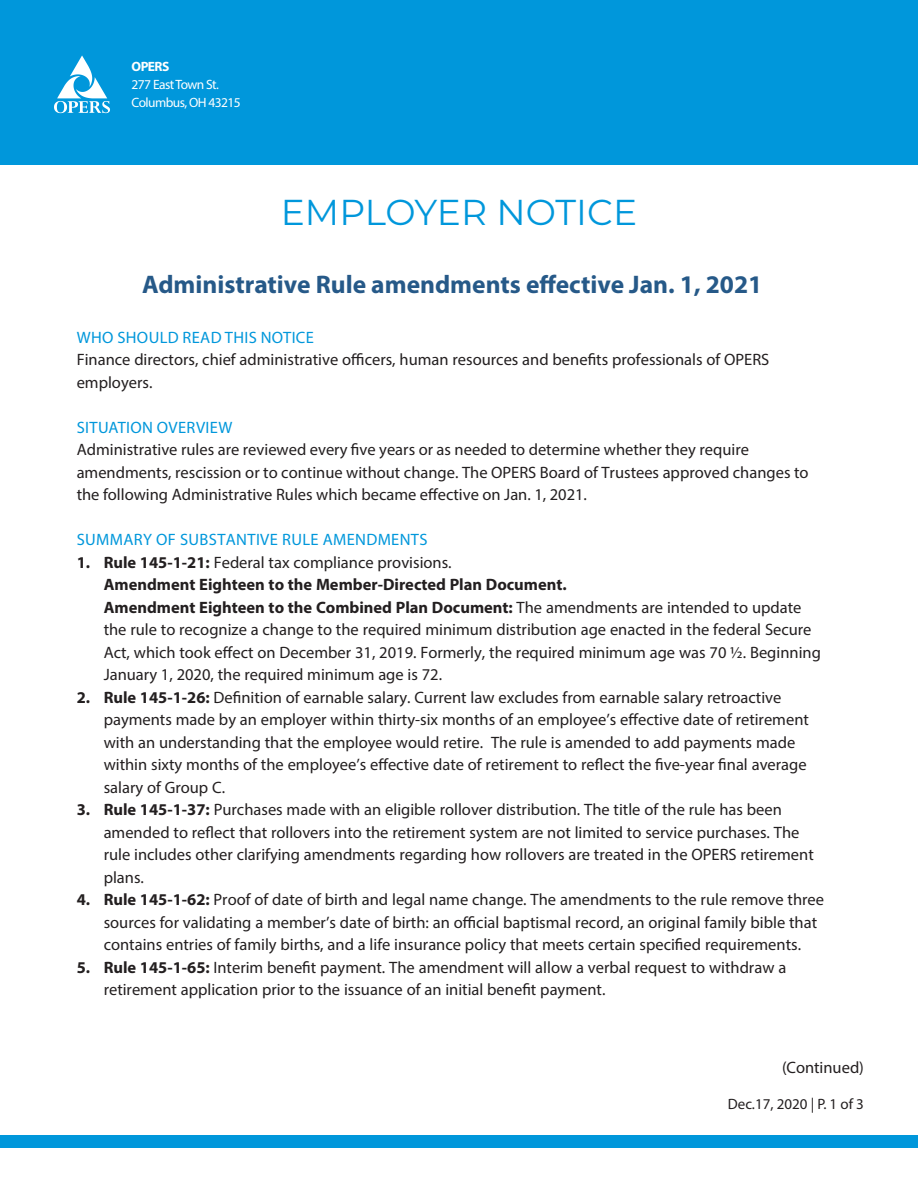
<style>
.page{position:relative;width:918px;height:1188px;background:#fff}
.page>*{position:absolute;margin:0;border:0;box-sizing:border-box;transform-origin:0 0}
.t1{font:36px "Montserrat";color:#0097db}
.t2{font:700 25.5px "Myriad Pro";color:#265988}
.t3{font:16.5px/22.5px "Myriad Pro";color:#231f20}
.Bullet1{font:16.5px "Myriad Pro";letter-spacing:.02em;color:#0097db}
.t4{font:700 16.5px "Myriad Pro";color:#231f20}
.t5{font:15px "Myriad Pro";color:#231f20}
.t6{font:13.5px "Myriad Pro";letter-spacing:-.04em;color:#fff}
.t7{font:700 13.5px "Myriad Pro";letter-spacing:-.04em;color:#fff}
.s1{font-weight:700}
</style>
<div class="page">
<div style="left:0;top:0;width:918px;height:164px;background:#0097db"></div>
<svg style="left:54px;top:55px;width:56px;height:58px"></svg>
<div style="left:0;top:1135px;width:918px;height:13px;background:#0097db"></div>
<p class="t7" style="left:132px;top:58px;width:39px">OPERS</p>
<p class="t6" style="left:132px;top:77px;width:89px">277 East Town St.</p>
<p class="t6" style="left:132px;top:95px;width:111px">Columbus, OH 43215</p>
<p class="t1" style="left:281px;top:187px;width:358px">EMPLOYER NOTICE</p>
<p class="t2" style="left:142px;top:268px;width:622px">Administrative Rule amendments effective Jan. 1, 2021</p>
<p class="Bullet1" style="left:77px;top:327px;width:239px">WHO SHOULD READ THIS NOTICE</p>
<p class="t3" style="left:77px;top:348px;width:694px">Finance directors, chief administrative officers, human resources and benefits professionals of OPERS employers.</p>
<p class="Bullet1" style="left:77px;top:417px;width:157px">SITUATION OVERVIEW</p>
<p class="t3" style="left:77px;top:438px;width:733px">Administrative rules are reviewed every five years or as needed to determine whether they require amendments, rescission or to continue without change. The OPERS Board of Trustees approved changes to the following Administrative Rules which became effective on Jan. 1, 2021.</p>
<p class="Bullet1" style="left:77px;top:530px;width:352px">SUMMARY OF SUBSTANTIVE RULE AMENDMENTS</p>
<p class="t3" style="left:77px;top:551px;width:377px"><span class="s1">1. Rule 145-1-21:</span> Federal tax compliance provisions.</p>
<p class="t4" style="left:104px;top:574px;width:465px">Amendment Eighteen to the Member-Directed Plan Document.</p>
<p class="t3" style="left:104px;top:596px;width:719px"><span class="s1">Amendment Eighteen to the Combined Plan Document:</span> The amendments are intended to update the rule to recognize a change to the required minimum distribution age enacted in the federal Secure Act, which took effect on December 31, 2019. Formerly, the required minimum age was 70 ½. Beginning January 1, 2020, the required minimum age is 72.</p>
<p class="t3" style="left:104px;top:686px;width:707px;text-indent:-27px"><span class="s1">2. Rule 145-1-26:</span> Definition of earnable salary. Current law excludes from earnable salary retroactive payments made by an employer within thirty-six months of an employee’s effective date of retirement with an understanding that the employee would retire. The rule is amended to add payments made within sixty months of the employee’s effective date of retirement to reflect the five-year final average salary of Group C.</p>
<p class="t3" style="left:104px;top:798px;width:712px;text-indent:-27px"><span class="s1">3. Rule 145-1-37:</span> Purchases made with an eligible rollover distribution. The title of the rule has been amended to reflect that rollovers into the retirement system are not limited to service purchases. The rule includes other clarifying amendments regarding how rollovers are treated in the OPERS retirement plans.</p>
<p class="t3" style="left:104px;top:888px;width:722px;text-indent:-27px"><span class="s1">4. Rule 145-1-62:</span> Proof of date of birth and legal name change. The amendments to the rule remove three sources for validating a member’s date of birth: an official baptismal record, an original family bible that contains entries of family births, and a life insurance policy that meets certain specified requirements.</p>
<p class="t3" style="left:104px;top:956px;width:684px;text-indent:-27px"><span class="s1">5. Rule 145-1-65:</span> Interim benefit payment. The amendment will allow a verbal request to withdraw a retirement application prior to the issuance of an initial benefit payment.</p>
<p class="t3" style="left:782px;top:1056px;width:83px">(Continued)</p>
<p class="t5" style="left:728px;top:1095px;width:138px">Dec.17, 2020 | P. 1 of 3</p>
</div>
